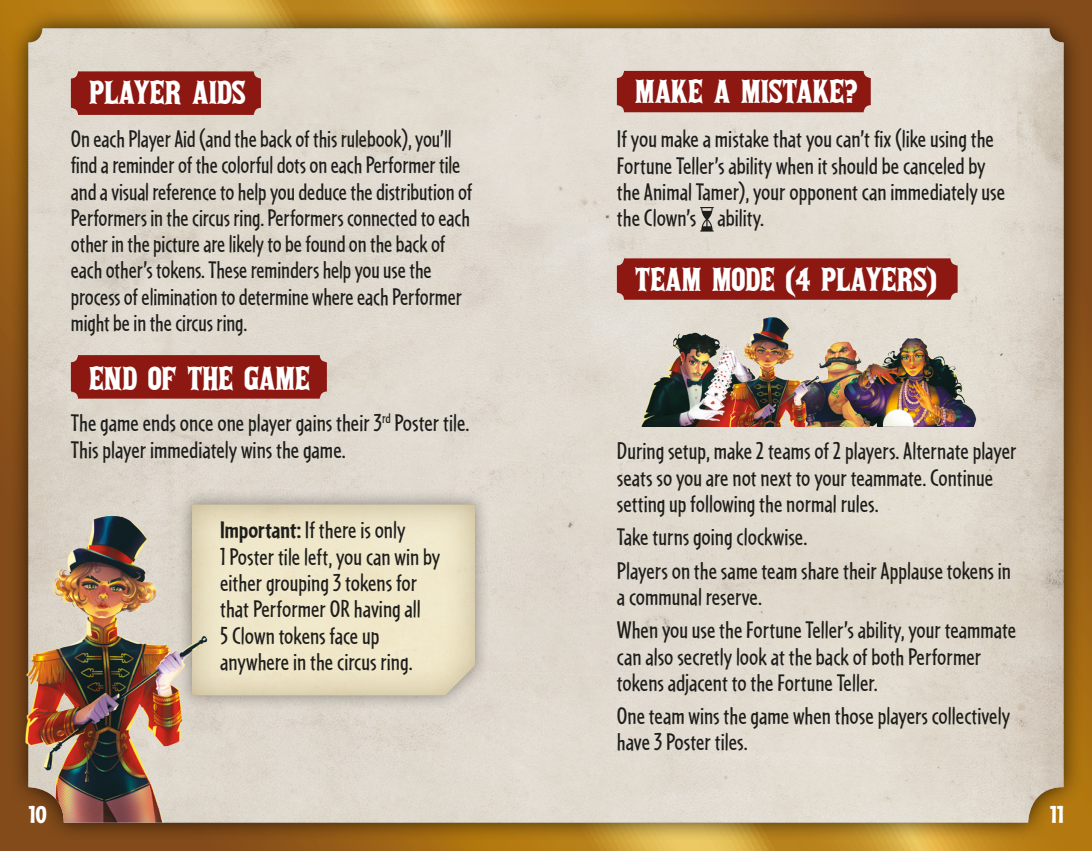
<style>
.page{position:relative;width:1092px;height:851px;background:#fff}
.page>*{position:absolute;margin:0;border:0;box-sizing:border-box;transform-origin:0 0}
.t1{font:30px "aka Posse";color:#fff}
.t2{font:25px/26.2px "Cafeteria";color:#1d1d1b}
.t3{font:900 25px "Cafeteria";color:#fff}
.s1{font-weight:700}
</style>
<div class="page">
<div style="left:0;top:0;width:1091px;height:850px;background:#1d1d1b;opacity:.75"></div>
<img style="left:0;top:486px;width:212px;height:336px">
<p class="t1" style="left:89px;top:73px;width:158px">PLAYER AIDS</p>
<p class="t2" style="left:71px;top:125px;width:403px">On each Player Aid (and the back of this rulebook), you’ll find a reminder of the colorful dots on each Performer tile and a visual reference to help you deduce the distribution of Performers in the circus ring. Performers connected to each other in the picture are likely to be found on the back of each other’s tokens. These reminders help you use the process of elimination to determine where each Performer might be in the circus ring.</p>
<p class="t1" style="left:89px;top:359px;width:222px">END OF THE GAME</p>
<p class="t2" style="left:71px;top:409px;width:400px">The game ends once one player gains their 3<sup>rd</sup> Poster tile.<br>This player immediately wins the game.</p>
<p class="t2" style="left:220px;top:516px;width:221px"><span class="s1">Important:</span> If there is only<br>1Poster tile left, you can win by either grouping 3 tokens for that Performer OR having all<br>5Clown tokens face up anywhere in the circus ring.</p>
<p class="t1" style="left:635px;top:73px;width:223px">MAKE A MISTAKE?</p>
<p class="t2" style="left:617px;top:125px;width:389px">If you make a mistake that you can’t fix (like using the Fortune Teller’s ability when it should be canceled by the Animal Tamer), your opponent can immediately use the Clown’s ability.</p>
<p class="t1" style="left:635px;top:260px;width:303px">TEAM MODE (4 PLAYERS)</p>
<p class="t2" style="left:617px;top:437px;width:401px">During setup, make 2 teams of 2 players. Alternate player seats so you are not next to your teammate. Continue setting up following the normal rules.</p>
<p class="t2" style="left:617px;top:519px;width:395px;line-height:33.2px">Take turns going clockwise.<br>Players on the same team share their Applause tokens in</p>
<p class="t2" style="left:617px;top:579px;width:401px;line-height:33.2px">a communal reserve.<br>When you use the Fortune Teller’s ability, your teammate</p>
<p class="t2" style="left:617px;top:642px;width:366px">can also secretly look at the back of both Performer tokens adjacent to the Fortune Teller.</p>
<p class="t2" style="left:617px;top:702px;width:394px">One team wins the game when those players collectively have 3 Poster tiles.</p>
<p class="t3" style="left:28px;top:798px;width:20px">10</p>
<p class="t3" style="left:1049px;top:798px;width:15px">11</p>
</div>
